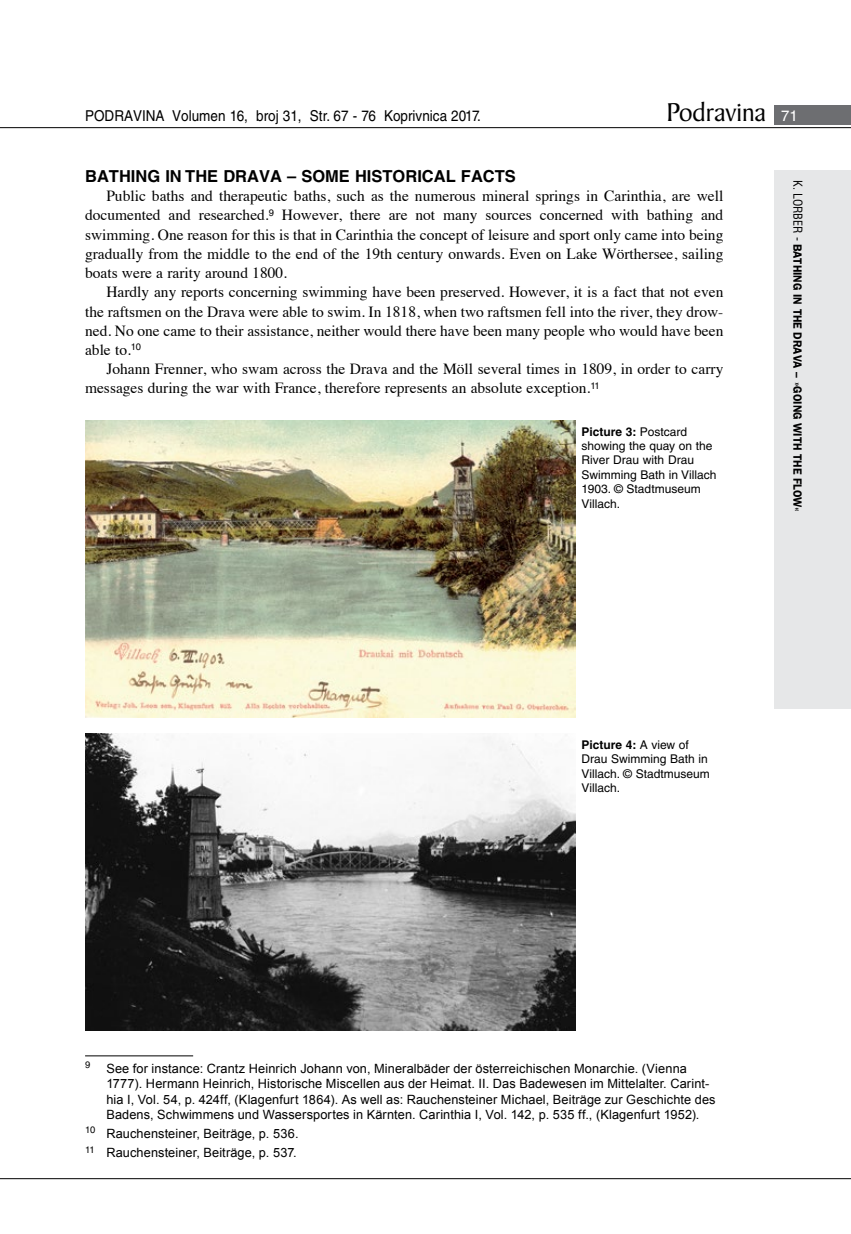
<style>
.page{position:relative;width:851px;height:1234px;background:#fff}
.page>*{position:absolute;margin:0;border:0;box-sizing:border-box;transform-origin:0 0}
.t1{font:27.6px "Baker Signet BT";color:#000}
.t2{font:700 16.5px "Helvetica LT Skin 29";color:#000}
.t3{font:15.45px/19.2px "Times";color:#000;text-align:justify}
.t4{font:15px "Helvetica LT Skin 29";color:#000;scale:.9 1}
.t5{font:12.75px/15.3px "Arial";letter-spacing:.01em;color:#000}
.t6{font:12px/14.4px "Helvetica LT Skin 29";color:#000}
.t7{font:600 12px "ITC Franklin Gothic Skin 29";letter-spacing:-.005em;color:#000;scale:.95 1}
.t8{font:9.45px "Helvetica LT Skin 29";color:#000}
.s1{font-family:"Helvetica LT Skin 29";font-size:15px;color:#fff}
.s2{font-weight:700}
.s3{font-family:"Helvetica LT Skin 29";font-weight:400;font-stretch:condensed}
</style>
<div class="page">
<div style="left:774px;top:170px;width:76px;height:538px;background:#e6e7e8"></div>
<div style="left:774px;top:105px;width:76px;height:19px;background:#6d6e71"></div>
<hr style="left:0;top:127px;width:850px;height:1px;background:#000">
<hr style="left:0;top:1177px;width:850px;height:1px;background:#000">
<hr style="left:85px;top:1055px;width:108px;height:1px;background:#000">
<img style="left:85px;top:420px;width:490px;height:297px">
<img style="left:85px;top:733px;width:490px;height:297px">
<p class="t4" style="left:85px;top:107px;width:441px">PODRAVINA Volumen 16, broj 31, Str. 67 - 76 Koprivnica 2017.</p>
<h1 class="t1" style="left:666px;top:95px;width:133px">Podravina <span class="s1">71</span></h1>
<p class="t2" style="left:85px;top:166px;width:432px">BATHING IN THE DRAVA – SOME HISTORICAL FACTS</p>
<p class="t3" style="left:85px;top:185px;width:639px;text-indent:21px">Public baths and therapeutic baths, such as the numerous mineral springs in Carinthia, are well documented and researched.<sup>9</sup> However, there are not many sources concerned with bathing and swimming. One reason for this is that in Carinthia the concept of leisure and sport only came into being gradually from the middle to the end of the 19th century onwards. Even on Lake Wörthersee, sailing boats were a rarity around 1800.</p>
<p class="t3" style="left:85px;top:281px;width:639px;text-indent:21px">Hardly any reports concerning swimming have been preserved. However, it is a fact that not even the raftsmen on the Drava were able to swim. In 1818, when two raftsmen fell into the river, they drow&shy;ned. No one came to their assistance, neither would there have been many people who would have been able to.<sup>10</sup></p>
<p class="t3" style="left:85px;top:358px;width:639px;text-indent:21px">Johann Frenner, who swam across the Drava and the Möll several times in 1809, in order to carry messages during the war with France, therefore represents an absolute exception.<sup>11</sup></p>
<p class="t6" style="left:581px;top:424px;width:136px"><span class="s2">Picture 3:</span> Postcard showing the quay on the<br>River Drau with Drau<br>Swimming Bath in Villach<br>1903. © Stadtmuseum<br>Villach.</p>
<p class="t7" style="left:804px;top:180px;width:350px;rotate:90deg"><span class="s3">K. LORBER -</span> BATHING IN THE DRAVA – »GOING WITH THE FLOW«</p>
<p class="t6" style="left:581px;top:737px;width:130px"><span class="s2">Picture 4:</span> A view of<br>Drau Swimming Bath in<br>Villach. © Stadtmuseum<br>Villach.</p>
<p class="t8" style="left:85px;top:1059px;width:7px">9</p>
<p class="t5" style="left:106px;top:1060px;width:610px">See for instance: Crantz Heinrich Johann von, Mineralbäder der österreichischen Monarchie. (Vienna 1777). Hermann Heinrich, Historische Miscellen aus der Heimat. II. Das Badewesen im Mittelalter. Carint&shy;hia I, Vol. 54, p. 424ff, (Klagenfurt 1864). As well as: Rauchensteiner Michael, Beiträge zur Geschichte des Badens, Schwimmens und Wassersportes in Kärnten. Carinthia I, Vol. 142, p. 535 ff., (Klagenfurt 1952).</p>
<p class="t5" style="left:85px;top:1123px;width:215px;line-height:19.2px"><sup>10</sup> Rauchensteiner, Beiträge, p. 536.<br><sup>11</sup> Rauchensteiner, Beiträge, p. 537.</p>
</div>
